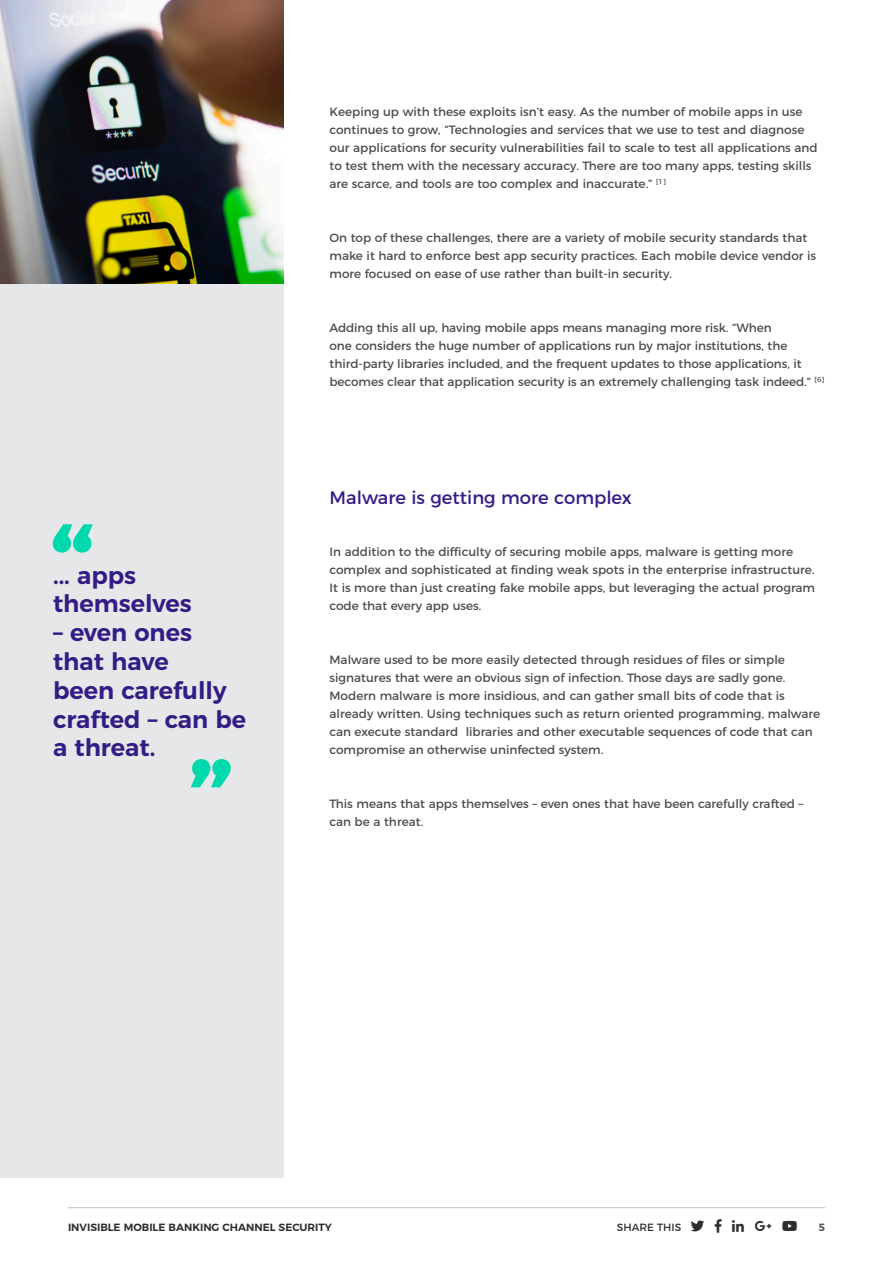
<style>
.page{position:relative;width:893px;height:1263px;background:#fff}
.page>*{position:absolute;margin:0;border:0;box-sizing:border-box;transform-origin:0 0}
.t1{font:700 108px "Montserrat";color:#00d9ad}
.Quote_Name{font:600 24px/28.8px "Montserrat";color:#331c86}
.Text_-_Heads{font:18px "Montserrat";color:#331c86}
.Text{font:12px/18px "Montserrat";color:#4d4c4f}
.t2{font:600 10.5px "Montserrat";color:#2d2d31}
.t3{font:10.5px "Montserrat";color:#2d2d31}
.t4{font:600 10.5px "Montserrat";color:#4b4c4d}
</style>
<div class="page">
<hr style="left:68px;top:1207px;width:757px;height:1px;background:#bcbdc0">
<div style="left:0;top:0;width:283px;height:1178px;background:#e6e7e9"></div>
<img style="left:0;top:0;width:283px;height:283px">
<p class="Text" style="left:330px;top:102px;width:490px">Keeping up with these exploits isn’t easy. As the number of mobile apps in use continues to grow, “Technologies and services that we use to test and diagnose our applications for security vulnerabilities fail to scale to test all applications and to test them with the necessary accuracy. There are too many apps, testing skills are scarce, and tools are too complex and inaccurate.” <sup>[1]</sup></p>
<p class="Text" style="left:330px;top:228px;width:488px">On top of these challenges, there are a variety of mobile security standards that make it hard to enforce best app security practices. Each mobile device vendor is more focused on ease of use rather than built-in security.</p>
<p class="t1" style="left:50px;top:473px;width:48px">“</p>
<p class="Quote_Name" style="left:53px;top:559px;width:140px">... apps themselves</p>
<p class="Quote_Name" style="left:53px;top:616px;width:195px">– even ones that have<br>been carefully crafted – can be a threat.</p>
<p class="t1" style="left:188px;top:707px;width:48px">”</p>
<p class="Text" style="left:330px;top:318px;width:497px">Adding this all up, having mobile apps means managing more risk. “When<br>one considers the huge number of applications run by major institutions, the third-party libraries included, and the frequent updates to those applications, it becomes clear that application security is an extremely challenging task indeed.“ <sup>[6]</sup></p>
<p class="Text_-_Heads" style="left:330px;top:483px;width:304px">Malware is getting more complex</p>
<p class="Text" style="left:330px;top:542px;width:487px">In addition to the difficulty of securing mobile apps, malware is getting more complex and sophisticated at finding weak spots in the enterprise infrastructure.<br>It is more than just creating fake mobile apps, but leveraging the actual program code that every app uses.</p>
<p class="Text" style="left:330px;top:650px;width:492px">Malware used to be more easily detected through residues of files or simple signatures that were an obvious sign of infection. Those days are sadly gone.<br>Modern malware is more insidious, and can gather small bits of code that is already written. Using techniques such as return oriented programming, malware can execute standard libraries and other executable sequences of code that can compromise an otherwise uninfected system.</p>
<p class="Text" style="left:330px;top:794px;width:475px">This means that apps themselves – even ones that have been carefully crafted – can be a threat.</p>
<p class="t2" style="left:68px;top:1218px;width:265px">INVISIBLE MOBILE BANKING CHANNEL SECURITY</p>
<p class="t3" style="left:617px;top:1218px;width:66px">SHARE THIS</p>
<p class="t4" style="left:819px;top:1218px;width:8px">5</p>
</div>
